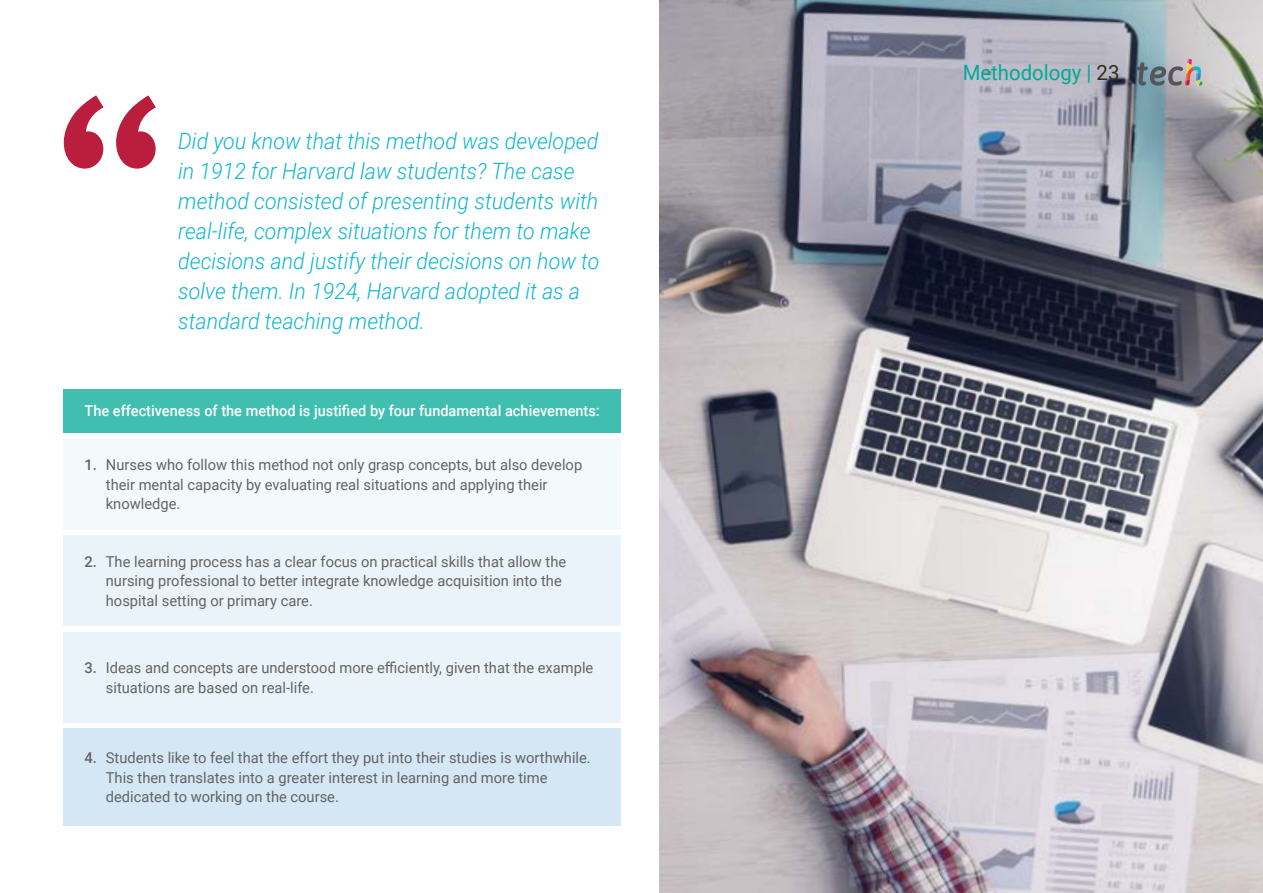
<style>
.page{position:relative;width:1263px;height:893px;background:#fff}
.page>*{position:absolute;margin:0;border:0;box-sizing:border-box;transform-origin:0 0}
.t1{font:italic 300 22.5px/30px "Roboto";color:#0fb6cf;scale:.95 1}
.t2{font:21px "Roboto";color:#00aa97}
.t3{font:15px/19.5px "Roboto";color:#646363}
.t4{font:500 15px "Roboto";color:#fff}
.s1{font-weight:500}
.s2{color:#312e20}
</style>
<div class="page">
<img style="left:659px;top:0;width:604px;height:893px">
<svg style="left:64px;top:95px;width:92px;height:74px"></svg>
<svg style="left:1137px;top:59px;width:65px;height:27px;background:#90979b"></svg>
<div style="left:64px;top:389px;width:557px;height:44px;background:#40bfb1"></div>
<div style="left:64px;top:728px;width:557px;height:98px;background:#d4e7f4"></div>
<div style="left:64px;top:632px;width:557px;height:90px;background:#e9f3f9"></div>
<div style="left:64px;top:536px;width:557px;height:90px;background:#e9f3f9"></div>
<div style="left:64px;top:439px;width:557px;height:90px;background:#f4f9fc"></div>
<p class="t1" style="left:178px;top:125px;width:445px">Did you know that this method was developed in 1912 for Harvard law students? The case method consisted of presenting students with real-life, complex situations for them to make decisions and justify their decisions on how to solve them. In 1924, Harvard adopted it as a standard teaching method.</p>
<p class="t4" style="left:85px;top:400px;width:517px">The effectiveness of the method is justified by four fundamental achievements:</p>
<p class="t3" style="left:106px;top:454px;width:478px;text-indent:-21px"><span class="s1">1.</span> Nurses who follow this method not only grasp concepts, but also develop their mental capacity by evaluating real situations and applying their knowledge.</p>
<p class="t3" style="left:106px;top:551px;width:462px;text-indent:-21px"><span class="s1">2.</span> The learning process has a clear focus on practical skills that allow the nursing professional to better integrate knowledge acquisition into the hospital setting or primary care.</p>
<p class="t3" style="left:106px;top:657px;width:489px;text-indent:-21px"><span class="s1">3.</span> Ideas and concepts are understood more efficiently, given that the example situations are based on real-life.</p>
<p class="t3" style="left:106px;top:748px;width:486px;text-indent:-21px"><span class="s1">4.</span> Students like to feel that the effort they put into their studies is worthwhile.<br>This then translates into a greater interest in learning and more time dedicated to working on the course.</p>
<h2 class="t2" style="left:963px;top:57px;width:158px">Methodology | <span class="s2">23</span></h2>
</div>
